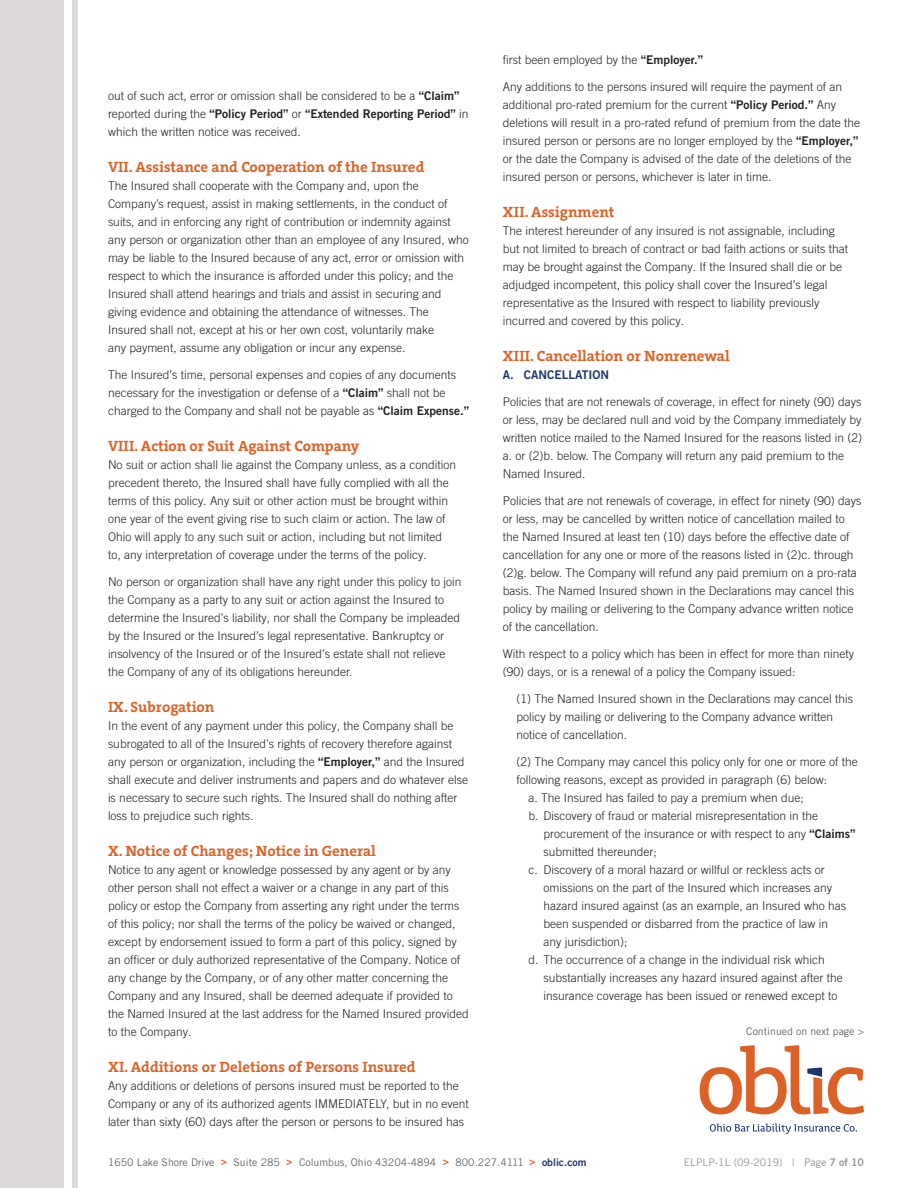
<style>
.page{position:relative;width:918px;height:1188px;background:#fff}
.page>*{position:absolute;margin:0;border:0;box-sizing:border-box;transform-origin:0 0}
.t1{font:700 15px "The Serif B W7";color:#dc6126}
.t2{font:300 12px/18px "Trade Gothic LT Pro";color:#231f20}
.t3{font:12px "Trade Gothic LT Pro Bd 2";color:#1c366c}
.t4{font:10.5px "Trade Gothic LT Pro";color:#63656a}
.t5{font:10.5px "Trade Gothic LT Pro";color:#939598}
.s1{font-family:"Trade Gothic LT Pro Bd 2";font-weight:400}
.s2{font-family:"Trade Gothic LT Pro Bd 2";color:#dc6126}
.s3{font-family:"Trade Gothic LT Pro Bd 2";color:#1c366c}
.s4{font-family:"Trade Gothic LT Pro Bd 2"}
</style>
<div class="page">
<div style="left:0;top:0;width:64px;height:1188px;background:#dcd8d7"></div>
<div style="left:72px;top:0;width:6px;height:1188px;background:#dcd8d7"></div>
<svg style="left:710px;top:1123px;width:147px;height:11px"></svg>
<svg style="left:700px;top:1045px;width:164px;height:69px"></svg>
<p class="t2" style="left:108px;top:86px;width:362px">out of such act, error or omission shall be considered to be a <span class="s1">“Claim” </span>reported during the <span class="s1">“Policy Period”</span> or <span class="s1">“Extended Reporting Period”</span> in which the written notice was received.</p>
<p class="t1" style="left:108px;top:157px;width:318px">VII. Assistance and Cooperation of the Insured</p>
<p class="t2" style="left:108px;top:176px;width:362px">The Insured shall cooperate with the Company and, upon the Company’s request, assist in making settlements, in the conduct of suits, and in enforcing any right of contribution or indemnity against any person or organization other than an employee of any Insured, who may be liable to the Insured because of any act, error or omission with respect to which the insurance is afforded under this policy; and the Insured shall attend hearings and trials and assist in securing and giving evidence and obtaining the attendance of witnesses. The Insured shall not, except at his or her own cost, voluntarily make<br>any payment, assume any obligation or incur any expense.</p>
<p class="t2" style="left:108px;top:365px;width:363px">The Insured’s time, personal expenses and copies of any documents necessary for the investigation or defense of a <span class="s1">“Claim”</span> shall not be charged to the Company and shall not be payable as <span class="s1">“Claim Expense.”</span></p>
<p class="t1" style="left:108px;top:436px;width:253px">VIII. Action or Suit Against Company</p>
<p class="t2" style="left:108px;top:455px;width:350px">No suit or action shall lie against the Company unless, as a condition precedent thereto, the Insured shall have fully complied with all the terms of this policy. Any suit or other action must be brought within one year of the event giving rise to such claim or action. The law of Ohio will apply to any such suit or action, including but not limited to, any interpretation of coverage under the terms of the policy.</p>
<p class="t2" style="left:108px;top:572px;width:355px">No person or organization shall have any right under this policy to join the Company as a party to any suit or action against the Insured to determine the Insured’s liability, nor shall the Company be impleaded by the Insured or the Insured’s legal representative. Bankruptcy or insolvency of the Insured or of the Insured’s estate shall not relieve the Company of any of its obligations hereunder.</p>
<p class="t1" style="left:108px;top:697px;width:108px">IX. Subrogation</p>
<p class="t2" style="left:108px;top:716px;width:362px">In the event of any payment under this policy, the Company shall be subrogated to all of the Insured’s rights of recovery therefore against any person or organization, including the <span class="s1">“Employer,”</span> and the Insured shall execute and deliver instruments and papers and do whatever else is necessary to secure such rights. The Insured shall do nothing after loss to prejudice such rights.</p>
<p class="t1" style="left:108px;top:841px;width:269px">X. Notice of Changes; Notice in General</p>
<p class="t2" style="left:108px;top:860px;width:362px">Notice to any agent or knowledge possessed by any agent or by any other person shall not effect a waiver or a change in any part of this policy or estop the Company from asserting any right under the terms of this policy; nor shall the terms of the policy be waived or changed, except by endorsement issued to form a part of this policy, signed by an officer or duly authorized representative of the Company. Notice of any change by the Company, or of any other matter concerning the Company and any Insured, shall be deemed adequate if provided to the Named Insured at the last address for the Named Insured provided to the Company.</p>
<p class="t1" style="left:108px;top:1057px;width:309px">XI. Additions or Deletions of Persons Insured</p>
<p class="t2" style="left:108px;top:1076px;width:362px">Any additions or deletions of persons insured must be reported to the<br>Company or any of its authorized agents IMMEDIATELY, but in no event later than sixty (60) days after the person or persons to be insured has</p>
<p class="t2" style="left:503px;top:50px;width:202px">first been employed by the <span class="s1">“Employer.”</span></p>
<p class="t2" style="left:503px;top:77px;width:359px">Any additions to the persons insured will require the payment of an additional pro-rated premium for the current <span class="s1">“Policy Period.”</span> Any deletions will result in a pro-rated refund of premium from the date the insured person or persons are no longer employed by the <span class="s1">“Employer,” </span>or the date the Company is advised of the date of the deletions of the insured person or persons, whichever is later in time.</p>
<p class="t1" style="left:503px;top:202px;width:113px">XII. Assignment</p>
<p class="t2" style="left:503px;top:221px;width:347px">The interest hereunder of any insured is not assignable, including but not limited to breach of contract or bad faith actions or suits that may be brought against the Company. If the Insured shall die or be adjudged incompetent, this policy shall cover the Insured’s legal representative as the Insured with respect to liability previously incurred and covered by this policy.</p>
<p class="t1" style="left:503px;top:346px;width:228px">XIII. Cancellation or Nonrenewal</p>
<p class="t3" style="left:503px;top:367px;width:108px">A. CANCELLATION</p>
<p class="t2" style="left:503px;top:392px;width:361px">Policies that are not renewals of coverage, in effect for ninety (90) days or less, may be declared null and void by the Company immediately by written notice mailed to the Named Insured for the reasons listed in (2) a. or (2)b. below. The Company will return any paid premium to the Named Insured.</p>
<p class="t2" style="left:503px;top:491px;width:360px">Policies that are not renewals of coverage, in effect for ninety (90) days or less, may be cancelled by written notice of cancellation mailed to the Named Insured at least ten (10) days before the effective date of cancellation for any one or more of the reasons listed in (2)c. through (2)g. below. The Company will refund any paid premium on a pro-rata basis. The Named Insured shown in the Declarations may cancel this policy by mailing or delivering to the Company advance written notice of the cancellation.</p>
<p class="t2" style="left:503px;top:644px;width:353px">With respect to a policy which has been in effect for more than ninety (90) days, or is a renewal of a policy the Company issued:</p>
<p class="t2" style="left:516px;top:689px;width:338px">(1) The Named Insured shown in the Declarations may cancel this policy by mailing or delivering to the Company advance written notice of cancellation.</p>
<p class="t2" style="left:516px;top:752px;width:343px">(2) The Company may cancel this policy only for one or more of the following reasons, except as provided in paragraph (6) below:</p>
<p class="t2" style="left:528px;top:788px;width:277px">a. The Insured has failed to pay a premium when due;</p>
<p class="t2" style="left:543px;top:806px;width:314px;text-indent:-15px">b. Discovery of fraud or material misrepresentation in the procurement of the insurance or with respect to any <span class="s1">“Claims” </span>submitted thereunder;</p>
<p class="t2" style="left:543px;top:860px;width:304px;text-indent:-15px">c. Discovery of a moral hazard or willful or reckless acts or omissions on the part of the Insured which increases any hazard insured against (as an example, an Insured who has been suspended or disbarred from the practice of law in any jurisdiction);</p>
<p class="t2" style="left:543px;top:950px;width:301px;text-indent:-15px">d. The occurrence of a change in the individual risk which substantially increases any hazard insured against after the insurance coverage has been issued or renewed except to</p>
<p class="t4" style="left:746px;top:1025px;width:119px">Continued on next page &gt;</p>
<p class="t4" style="left:108px;top:1156px;width:480px">1650 Lake Shore Drive <span class="s2">&gt;</span> Suite 285 <span class="s2">&gt;</span> Columbus, Ohio 43204-4894 <span class="s2">&gt;</span> 800.227.4111 <span class="s2">&gt;</span> <span class="s3">oblic.com</span></p>
<p class="t5" style="left:684px;top:1156px;width:182px">ELPLP-1L (09-2019) | Page <span class="s4">7 of 10</span></p>
</div>
